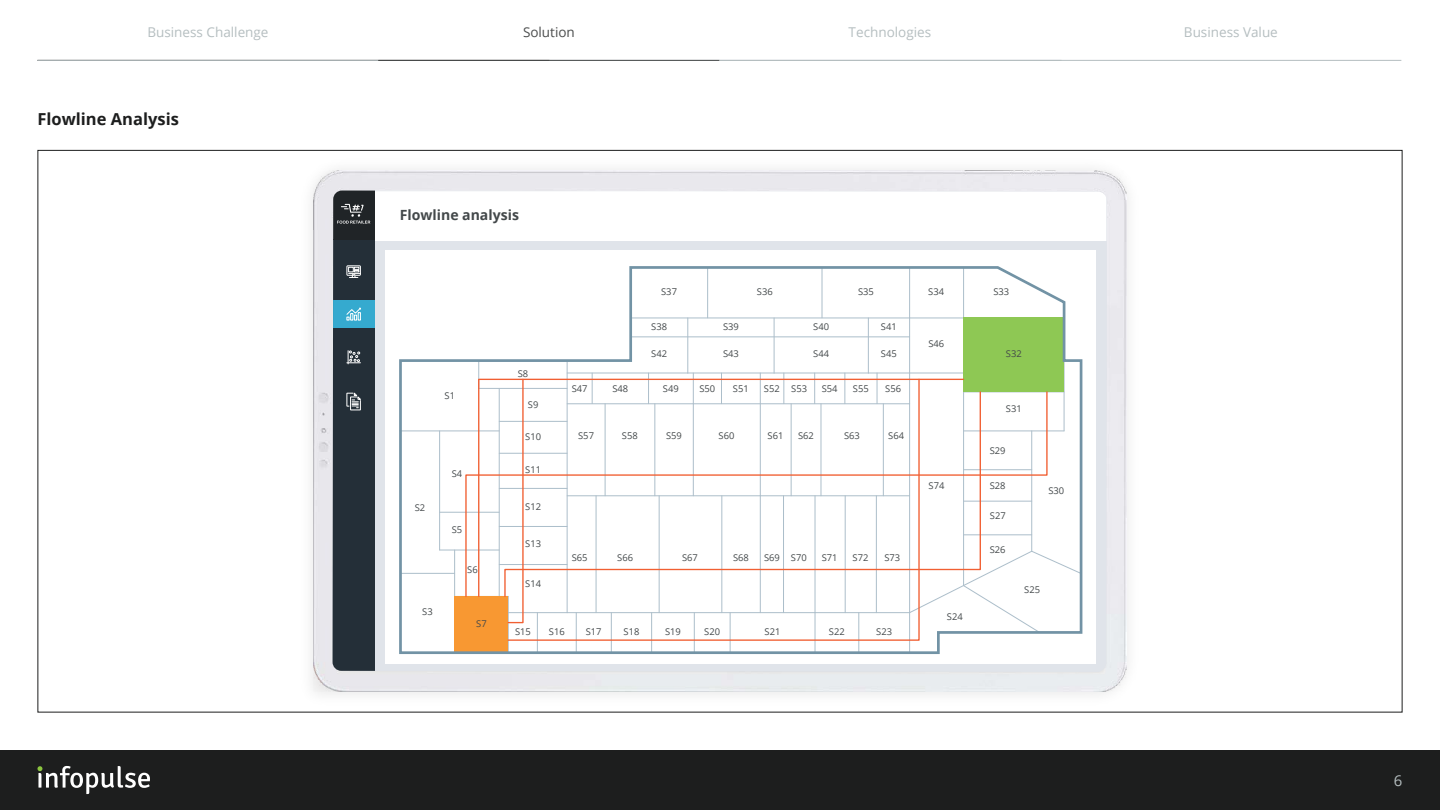
<style>
.page{position:relative;width:1440px;height:810px;background:#fff}
.page>*{position:absolute;margin:0;border:0;box-sizing:border-box;transform-origin:0 0}
.t1{font:700 16.5px "Open Sans";color:#1d1e1e}
.t2{font:15px "Open Sans";color:#b5bec0}
.t3{font:700 14.02px "Open Sans";color:#43484a}
.t4{font:13.5px "Open Sans";color:#b5bec0}
.t5{font:13.5px "Open Sans";color:#4b4d4d}
.t6{font:9.38px "Open Sans";color:#43484a}
</style>
<div class="page">
<div style="left:0;top:750px;width:1440px;height:60px;background:#1d1e1e"></div>
<svg style="left:37px;top:766px;width:113px;height:28px"></svg>
<img style="left:313px;top:171px;width:813px;height:521px">
<svg style="left:375px;top:191px;width:732px;height:481px"></svg>
<svg style="left:385px;top:251px;width:711px;height:413px"></svg>
<svg style="left:398px;top:265px;width:686px;height:390px"></svg>
<div style="left:333px;top:239px;width:42px;height:433px;background:#242f38"></div>
<div style="left:333px;top:191px;width:42px;height:49px;background:#202427"></div>
<div style="left:333px;top:301px;width:42px;height:27px;background:#35aacf"></div>
<svg style="left:337px;top:204px;width:33px;height:20px"></svg>
<svg style="left:346px;top:307px;width:15px;height:13px"></svg>
<svg style="left:346px;top:392px;width:15px;height:19px"></svg>
<svg style="left:347px;top:351px;width:13px;height:13px"></svg>
<div style="left:347px;top:265px;width:14px;height:11px;border:1px solid #fff"></div>
<svg style="left:348px;top:267px;width:12px;height:11px"></svg>
<hr style="left:38px;top:60px;width:340px;height:1px;background:#b5bec0">
<hr style="left:378px;top:60px;width:341px;height:1px;background:#4b4d4d">
<hr style="left:719px;top:60px;width:341px;height:1px;background:#b5bec0">
<hr style="left:1060px;top:60px;width:341px;height:1px;background:#b5bec0">
<h3 class="t4" style="left:147px;top:22px;width:123px">Business Challenge</h3>
<h3 class="t5" style="left:523px;top:22px;width:53px">Solution</h3>
<h3 class="t4" style="left:849px;top:22px;width:84px">Technologies</h3>
<h3 class="t4" style="left:1184px;top:22px;width:95px">Business Value</h3>
<h1 class="t1" style="left:38px;top:107px;width:143px">Flowline Analysis</h1>
<h3 class="t3" style="left:400px;top:205px;width:121px">Flowline analysis</h3>
<p class="t6" style="left:445px;top:389px;width:12px">S1</p>
<p class="t6" style="left:415px;top:501px;width:12px">S2</p>
<p class="t6" style="left:422px;top:606px;width:12px">S3</p>
<p class="t6" style="left:452px;top:468px;width:12px">S4</p>
<p class="t6" style="left:452px;top:524px;width:12px">S5</p>
<p class="t6" style="left:467px;top:564px;width:12px">S6</p>
<p class="t6" style="left:476px;top:617px;width:12px">S7</p>
<p class="t6" style="left:518px;top:367px;width:12px">S8</p>
<p class="t6" style="left:528px;top:398px;width:12px">S9</p>
<p class="t6" style="left:525px;top:430px;width:17px">S10</p>
<p class="t6" style="left:525px;top:463px;width:17px">S11</p>
<p class="t6" style="left:525px;top:500px;width:17px">S12</p>
<p class="t6" style="left:525px;top:537px;width:17px">S13</p>
<p class="t6" style="left:525px;top:577px;width:17px">S14</p>
<p class="t6" style="left:572px;top:383px;width:17px">S47</p>
<p class="t6" style="left:578px;top:429px;width:17px">S57</p>
<p class="t6" style="left:661px;top:285px;width:17px">S37</p>
<p class="t6" style="left:757px;top:285px;width:17px">S36</p>
<p class="t6" style="left:858px;top:285px;width:17px">S35</p>
<p class="t6" style="left:928px;top:285px;width:17px">S34</p>
<p class="t6" style="left:993px;top:285px;width:17px">S33</p>
<p class="t6" style="left:651px;top:320px;width:17px">S38</p>
<p class="t6" style="left:723px;top:320px;width:17px">S39</p>
<p class="t6" style="left:813px;top:320px;width:17px">S40</p>
<p class="t6" style="left:881px;top:320px;width:17px">S41</p>
<p class="t6" style="left:651px;top:347px;width:17px">S42</p>
<p class="t6" style="left:929px;top:337px;width:17px">S46</p>
<p class="t6" style="left:723px;top:347px;width:17px">S43</p>
<p class="t6" style="left:813px;top:347px;width:17px">S44</p>
<p class="t6" style="left:881px;top:347px;width:17px">S45</p>
<p class="t6" style="left:1006px;top:347px;width:17px">S32</p>
<p class="t6" style="left:612px;top:383px;width:17px">S48</p>
<p class="t6" style="left:663px;top:383px;width:17px">S49</p>
<p class="t6" style="left:699px;top:383px;width:17px">S50</p>
<p class="t6" style="left:733px;top:383px;width:17px">S51</p>
<p class="t6" style="left:764px;top:383px;width:45px">S52 S53</p>
<p class="t6" style="left:822px;top:383px;width:17px">S54</p>
<p class="t6" style="left:853px;top:383px;width:17px">S55</p>
<p class="t6" style="left:885px;top:383px;width:17px">S56</p>
<p class="t6" style="left:622px;top:429px;width:17px">S58</p>
<p class="t6" style="left:666px;top:429px;width:17px">S59</p>
<p class="t6" style="left:719px;top:429px;width:17px">S60</p>
<p class="t6" style="left:768px;top:429px;width:17px">S61</p>
<p class="t6" style="left:798px;top:429px;width:17px">S62</p>
<p class="t6" style="left:844px;top:429px;width:17px">S63</p>
<p class="t6" style="left:888px;top:429px;width:17px">S64</p>
<p class="t6" style="left:929px;top:479px;width:17px">S74</p>
<p class="t6" style="left:1006px;top:403px;width:17px">S31</p>
<p class="t6" style="left:990px;top:444px;width:17px">S29</p>
<p class="t6" style="left:990px;top:479px;width:17px">S28</p>
<p class="t6" style="left:990px;top:509px;width:17px">S27</p>
<p class="t6" style="left:572px;top:552px;width:17px">S65</p>
<p class="t6" style="left:617px;top:552px;width:17px">S66</p>
<p class="t6" style="left:682px;top:552px;width:17px">S67</p>
<p class="t6" style="left:733px;top:552px;width:17px">S68</p>
<p class="t6" style="left:764px;top:552px;width:44px">S69 S70</p>
<p class="t6" style="left:822px;top:552px;width:17px">S71</p>
<p class="t6" style="left:853px;top:552px;width:17px">S72</p>
<p class="t6" style="left:884px;top:552px;width:17px">S73</p>
<p class="t6" style="left:947px;top:610px;width:17px">S24</p>
<p class="t6" style="left:990px;top:543px;width:17px">S26</p>
<p class="t6" style="left:1024px;top:583px;width:17px">S25</p>
<p class="t6" style="left:515px;top:625px;width:17px">S15</p>
<p class="t6" style="left:549px;top:625px;width:17px">S16</p>
<p class="t6" style="left:586px;top:625px;width:17px">S17</p>
<p class="t6" style="left:624px;top:625px;width:17px">S18</p>
<p class="t6" style="left:665px;top:625px;width:17px">S19</p>
<p class="t6" style="left:704px;top:625px;width:17px">S20</p>
<p class="t6" style="left:765px;top:625px;width:17px">S21</p>
<p class="t6" style="left:829px;top:625px;width:17px">S22</p>
<p class="t6" style="left:876px;top:625px;width:17px">S23</p>
<p class="t6" style="left:1048px;top:484px;width:17px">S30</p>
<h2 class="t2" style="left:1394px;top:770px;width:10px">6</h2>
</div>
